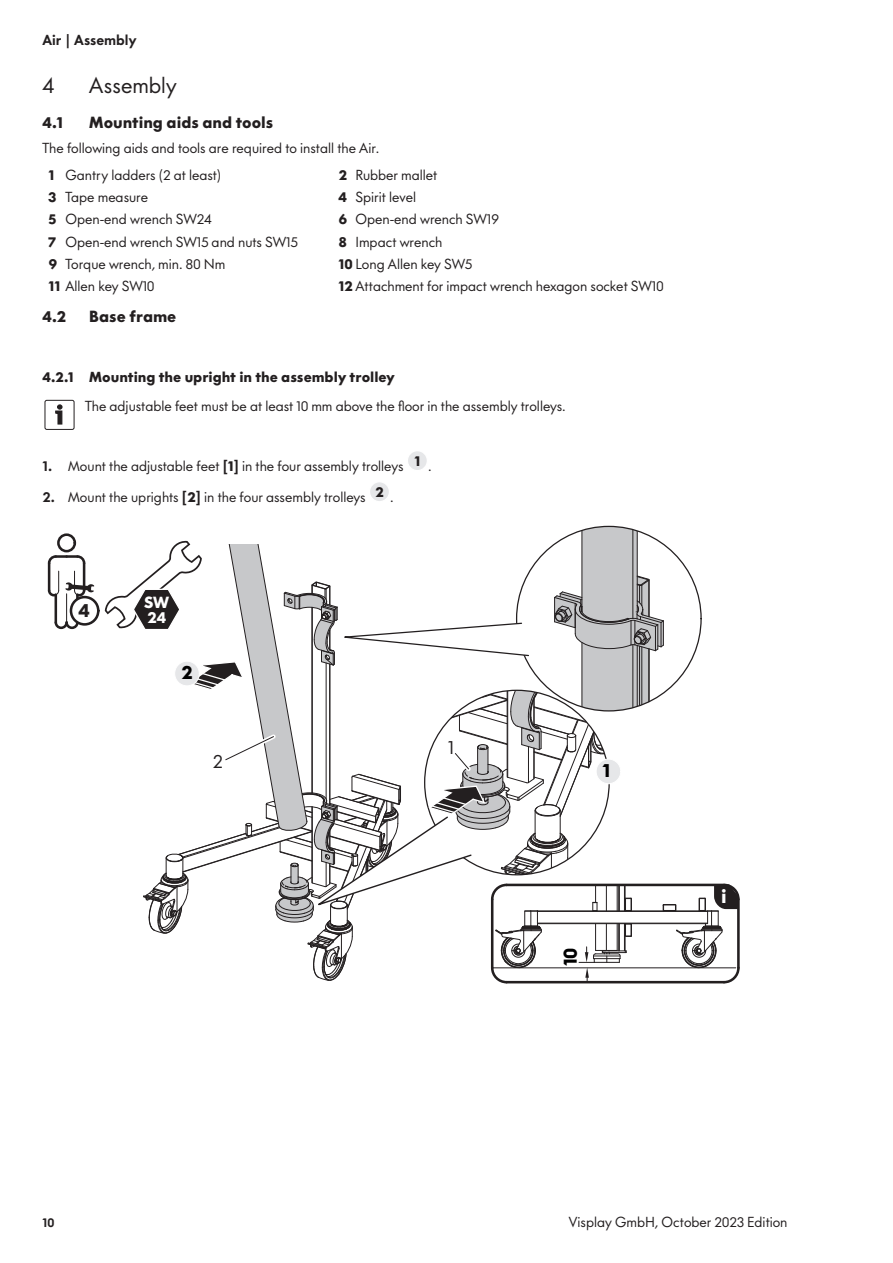
<style>
.page{position:relative;width:893px;height:1263px;background:#fff}
.page>*{position:absolute;margin:0;border:0;box-sizing:border-box;transform-origin:0 0}
.t1{font:21px "V Futura";color:#231f20}
.t2{font:700 18px "V Futura";color:#000}
.t3{font:18px "V Futura";color:#231f20}
.t4{font:700 18px "V Futura";color:#fff}
.t5{font:700 18px "V Futura";color:#231f20}
.t6{font:700 15px "V Futura";color:#231f20}
.t7{font:700 15px/15.3px "V Futura";color:#fff}
.t8{font:13.5px/26.7px "V Futura";color:#231f20}
.t9{font:700 13.5px "V Futura";color:#231f20}
.t10{font:800 13.5px "V Futura";color:#231f20}
.t11{font:800 12px "V Futura";color:#231f20}
.s1{font-weight:700}
.s2{font-weight:800}
</style>
<div class="page">
<svg style="left:55px;top:404px;width:8px;height:21px"></svg>
<div style="left:45px;top:400px;width:29px;height:30px;border:1px solid #231f20;border-radius:2px"></div>
<div style="left:407px;top:451px;width:20px;height:20px;background:#e6e7e9;border-radius:50%"></div>
<div style="left:407px;top:450px;width:21px;height:21px;border:1px solid #fff;border-radius:50%"></div>
<div style="left:369px;top:482px;width:20px;height:20px;background:#e6e7e9;border-radius:50%"></div>
<div style="left:369px;top:481px;width:21px;height:21px;border:1px solid #fff;border-radius:50%"></div>
<div style="left:57px;top:533px;width:19px;height:19px;border:3px solid #231f20;border-radius:50%"></div>
<svg style="left:70px;top:596px;width:30px;height:30px"></svg>
<svg style="left:47px;top:555px;width:47px;height:75px"></svg>
<svg style="left:104px;top:526px;width:636px;height:458px"></svg>
<p class="t10" style="left:43px;top:31px;width:96px">Air | Assembly</p>
<h1 class="t1" style="left:43px;top:72px;width:13px">4</h1>
<h1 class="t1" style="left:89px;top:72px;width:89px">Assembly</h1>
<p class="t6" style="left:43px;top:112px;width:22px">4.1</p>
<p class="t6" style="left:89px;top:112px;width:185px">Mounting aids and tools</p>
<p class="t8" style="left:49px;top:135px;width:332px;text-indent:-6px">The following aids and tools are required to install the Air.<br><span class="s1">1</span> Gantry ladders (2 at least)</p>
<p class="t8" style="left:338px;top:162px;width:100px"><span class="s1">2</span> Rubber mallet</p>
<p class="t8" style="left:49px;top:184px;width:101px"><span class="s1">3</span> Tape measure</p>
<p class="t8" style="left:338px;top:184px;width:79px"><span class="s1">4</span> Spirit level</p>
<p class="t8" style="left:49px;top:206px;width:165px"><span class="s1">5</span> Open-end wrench SW24</p>
<p class="t8" style="left:338px;top:206px;width:162px"><span class="s1">6</span> Open-end wrench SW19</p>
<p class="t8" style="left:49px;top:228px;width:251px"><span class="s1">7</span> Open-end wrench SW15 and nuts SW15</p>
<p class="t8" style="left:338px;top:228px;width:105px"><span class="s1">8</span> Impact wrench</p>
<p class="t8" style="left:49px;top:251px;width:178px"><span class="s1">9</span> Torque wrench, min. 80 Nm</p>
<p class="t8" style="left:338px;top:251px;width:135px"><span class="s1">10</span> Long Allen key SW5</p>
<p class="t8" style="left:49px;top:273px;width:107px"><span class="s1">11</span> Allen key SW10</p>
<p class="t8" style="left:338px;top:273px;width:326px"><span class="s1">12</span> Attachment for impact wrench hexagon socket SW10</p>
<p class="t6" style="left:43px;top:306px;width:25px">4.2</p>
<p class="t6" style="left:89px;top:306px;width:89px">Base frame</p>
<p class="t9" style="left:43px;top:368px;width:354px">4.2.1 Mounting the upright in the assembly trolley</p>
<p class="t8" style="left:85px;top:392px;width:482px">The adjustable feet must be at least 10 mm above the floor in the assembly trolleys.</p>
<p class="t8" style="left:43px;top:453px;width:390px"><span class="s2">1.</span> Mount the adjustable feet <span class="s1">[1]</span> in the four assembly trolleys <sup>1</sup> .</p>
<p class="t8" style="left:43px;top:484px;width:353px"><span class="s2">2.</span> Mount the uprights <span class="s1">[2]</span> in the four assembly trolleys <sup>2</sup> .</p>
<h2 class="t5" style="left:78px;top:598px;width:13px">4</h2>
<p class="t7" style="left:144px;top:595px;width:27px">SW<br>24</p>
<h2 class="t2" style="left:181px;top:661px;width:13px">2</h2>
<h2 class="t3" style="left:213px;top:750px;width:11px">2</h2>
<h2 class="t3" style="left:448px;top:736px;width:7px">1</h2>
<h2 class="t2" style="left:602px;top:758px;width:9px">1</h2>
<h2 class="t2" style="left:558px;top:966px;width:20px;rotate:-90deg">10</h2>
<h2 class="t4" style="left:721px;top:884px;width:7px">i</h2>
<p class="t11" style="left:43px;top:1214px;width:13px">10</p>
<p class="t8" style="left:569px;top:1208px;width:220px">Visplay GmbH, October 2023 Edition</p>
</div>
